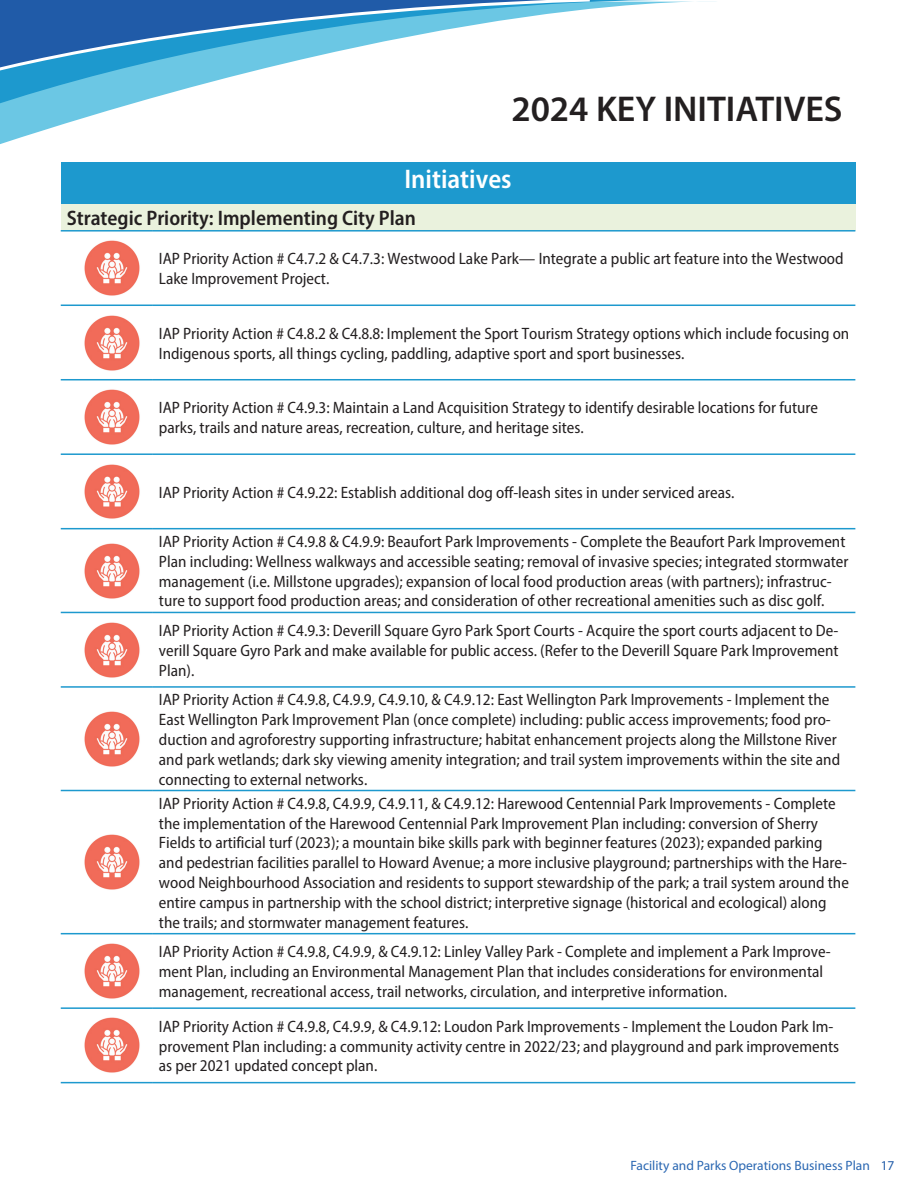
<style>
.page{position:relative;width:918px;height:1188px;background:#fff}
.page>*{position:absolute;margin:0;border:0;box-sizing:border-box;transform-origin:0 0}
.t1{font:600 36px "Myriad Pro";color:#231f20}
.t2{font:600 semi-condensed 27px "Myriad Pro";color:#fff}
.t3{font:600 semi-condensed 21px "Myriad Pro";color:#231f20}
.t4{font:semi-condensed 16.5px/19.8px "Myriad Pro";color:#231f20}
.t5{font:13.5px "Myriad Pro";color:#2a67b2}
.s1{color:#205ba8}
</style>
<div class="page">
<svg style="left:0;top:1px;width:716px;height:143px"></svg>
<svg style="left:0;top:1px;width:665px;height:121px"></svg>
<svg style="left:593px;top:0;width:65px;height:77px"></svg>
<svg style="left:0;top:0;width:593px;height:80px"></svg>
<div style="left:61px;top:162px;width:794px;height:42px;background:#1d99ce"></div>
<div style="left:61px;top:204px;width:794px;height:27px;background:#eaf2dd"></div>
<hr style="left:61px;top:230px;width:92px;height:2px;background:#1d99ce">
<hr style="left:153px;top:230px;width:702px;height:2px;background:#1d99ce">
<hr style="left:61px;top:305px;width:92px;height:1px;background:#1d99ce">
<hr style="left:153px;top:305px;width:702px;height:1px;background:#1d99ce">
<hr style="left:61px;top:379px;width:92px;height:1px;background:#1d99ce">
<hr style="left:153px;top:379px;width:702px;height:1px;background:#1d99ce">
<hr style="left:61px;top:453px;width:92px;height:2px;background:#1d99ce">
<hr style="left:153px;top:453px;width:702px;height:2px;background:#1d99ce">
<hr style="left:61px;top:528px;width:92px;height:1px;background:#1d99ce">
<hr style="left:153px;top:528px;width:702px;height:1px;background:#1d99ce">
<hr style="left:61px;top:612px;width:92px;height:1px;background:#1d99ce">
<hr style="left:153px;top:612px;width:702px;height:1px;background:#1d99ce">
<hr style="left:61px;top:686px;width:92px;height:2px;background:#1d99ce">
<hr style="left:153px;top:686px;width:702px;height:2px;background:#1d99ce">
<hr style="left:61px;top:790px;width:92px;height:1px;background:#1d99ce">
<hr style="left:153px;top:790px;width:702px;height:1px;background:#1d99ce">
<hr style="left:61px;top:933px;width:92px;height:1px;background:#1d99ce">
<hr style="left:153px;top:933px;width:702px;height:1px;background:#1d99ce">
<hr style="left:61px;top:1007px;width:92px;height:2px;background:#1d99ce">
<hr style="left:153px;top:1007px;width:702px;height:2px;background:#1d99ce">
<hr style="left:61px;top:1082px;width:92px;height:1px;background:#1d99ce">
<hr style="left:153px;top:1082px;width:702px;height:1px;background:#1d99ce">
<img style="left:84px;top:240px;width:56px;height:56px">
<img style="left:84px;top:315px;width:56px;height:56px">
<img style="left:84px;top:389px;width:56px;height:56px">
<img style="left:84px;top:464px;width:56px;height:55px">
<img style="left:84px;top:543px;width:56px;height:56px">
<img style="left:84px;top:622px;width:56px;height:56px">
<img style="left:84px;top:711px;width:56px;height:56px">
<img style="left:84px;top:834px;width:56px;height:56px">
<img style="left:84px;top:943px;width:56px;height:56px">
<img style="left:84px;top:1017px;width:56px;height:56px">
<p class="t1" style="left:511px;top:87px;width:333px">2024 KEY INITIATIVES</p>
<p class="t2" style="left:404px;top:162px;width:109px">Initiatives</p>
<p class="t3" style="left:67px;top:205px;width:351px">Strategic Priority: Implementing City Plan</p>
<p class="t4" style="left:159px;top:249px;width:686px">IAP Priority Action # C4.7.2 &amp; C4.7.3: Westwood Lake Park— Integrate a public art feature into the Westwood<br>Lake Improvement Project.</p>
<p class="t4" style="left:159px;top:323px;width:692px">IAP Priority Action # C4.8.2 &amp; C4.8.8: Implement the Sport Tourism Strategy options which include focusing on<br>Indigenous sports, all things cycling, paddling, adaptive sport and sport businesses.</p>
<p class="t4" style="left:159px;top:398px;width:661px">IAP Priority Action # C4.9.3: Maintain a Land Acquisition Strategy to identify desirable locations for future parks, trails and nature areas, recreation, culture, and heritage sites.</p>
<p class="t4" style="left:159px;top:482px;width:577px">IAP Priority Action # C4.9.22: Establish additional dog off-leash sites in under serviced areas.</p>
<p class="t4" style="left:159px;top:531px;width:691px">IAP Priority Action # C4.9.8 &amp; C4.9.9: Beaufort Park Improvements - Complete the Beaufort Park Improvement Plan including: Wellness walkways and accessible seating; removal of invasive species; integrated stormwater management (i.e. Millstone upgrades); expansion of local food production areas (with partners); infrastruc&shy;ture to support food production areas; and consideration of other recreational amenities such as disc golf.</p>
<p class="t4" style="left:159px;top:620px;width:681px;text-align:justify">IAP Priority Action # C4.9.3: Deverill Square Gyro Park Sport Courts - Acquire the sport courts adjacent to De&shy;verill Square Gyro Park and make available for public access. (Refer to the Deverill Square Park Improvement Plan).</p>
<p class="t4" style="left:159px;top:690px;width:683px">IAP Priority Action # C4.9.8, C4.9.9, C4.9.10, &amp; C4.9.12: East Wellington Park Improvements - Implement the East Wellington Park Improvement Plan (once complete) including: public access improvements; food pro&shy;duction and agroforestry supporting infrastructure; habitat enhancement projects along the Millstone River and park wetlands; dark sky viewing amenity integration; and trail system improvements within the site and connecting to external networks.</p>
<p class="t4" style="left:159px;top:793px;width:692px">IAP Priority Action # C4.9.8, C4.9.9, C4.9.11, &amp; C4.9.12: Harewood Centennial Park Improvements - Complete the implementation of the Harewood Centennial Park Improvement Plan including: conversion of Sherry Fields to artificial turf (2023); a mountain bike skills park with beginner features (2023); expanded parking and pedestrian facilities parallel to Howard Avenue; a more inclusive playground; partnerships with the Hare&shy;wood Neighbourhood Association and residents to support stewardship of the park; a trail system around the entire campus in partnership with the school district; interpretive signage (historical and ecological) along the trails; and stormwater management features.</p>
<p class="t4" style="left:159px;top:942px;width:673px">IAP Priority Action # C4.9.8, C4.9.9, &amp; C4.9.12: Linley Valley Park - Complete and implement a Park Improve&shy;ment Plan, including an Environmental Management Plan that includes considerations for environmental management, recreational access, trail networks, circulation, and interpretive information.</p>
<p class="t4" style="left:159px;top:1016px;width:682px">IAP Priority Action # C4.9.8, C4.9.9, &amp; C4.9.12: Loudon Park Improvements - Implement the Loudon Park Im&shy;provement Plan including: a community activity centre in 2022/23; and playground and park improvements as per 2021 updated concept plan.</p>
<p class="t5" style="left:631px;top:1157px;width:266px">Facility and Parks Operations Business Plan <span class="s1">17</span></p>
</div>
